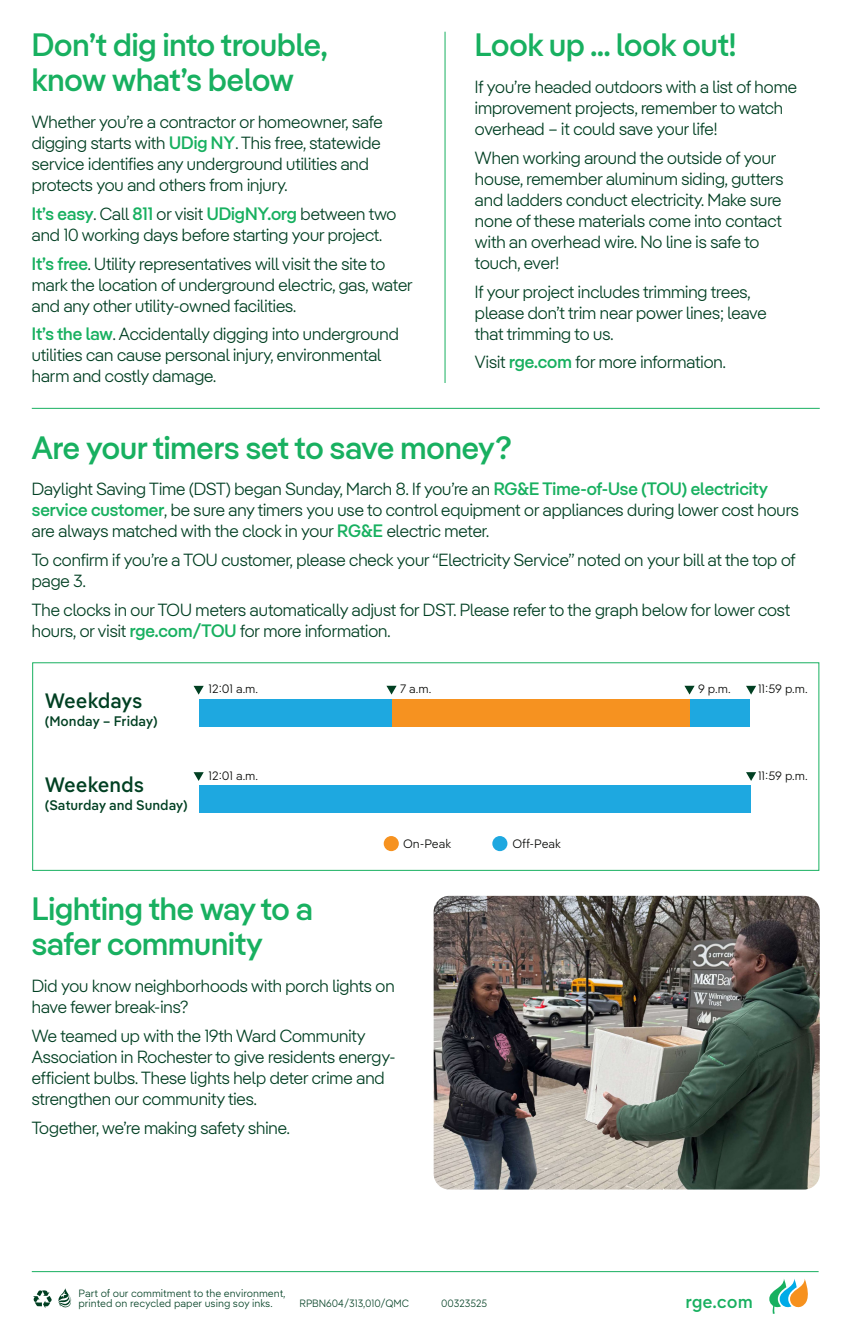
<style>
.page{position:relative;width:851px;height:1339px;background:#fff}
.page>*{position:absolute;margin:0;border:0;box-sizing:border-box;transform-origin:0 0}
.t1{font:500 31.5px/35px "Iber Pangea";color:#18b060}
.t2{font:500 20.82px "Iber Pangea Text";color:#014022;scale:.96 1}
.t3{font:300 17.5px/21px "Iber Pangea";color:#003f22}
.t4{font:500 17.5px "Iber Pangea Text";color:#18b060}
.t5{font:500 13.83px "Iber Pangea Text";color:#014022;scale:.96 1}
.t6{font:300 12.08px "Iber Pangea Text";color:#040503}
.t7{font:300 10.5px/10.5px "Iber Pangea Text";color:#003f22}
.t8{font:300 10.5px "Iber Pangea Text";color:#003f22;scale:.95 1}
.s1{font-weight:500;color:#18b060}
</style>
<div class="page">
<svg style="left:33px;top:1290px;width:19px;height:18px"></svg>
<svg style="left:58px;top:1288px;width:13px;height:19px"></svg>
<svg style="left:769px;top:1279px;width:38px;height:35px"></svg>
<hr style="left:32px;top:1271px;width:786px;height:1px;background:#18b060">
<div style="left:383px;top:836px;width:16px;height:15px;background:#f69220;border-radius:50%"></div>
<div style="left:492px;top:836px;width:15px;height:15px;background:#1ea8e0;border-radius:50%"></div>
<svg style="left:386px;top:686px;width:10px;height:8px"></svg>
<svg style="left:684px;top:686px;width:10px;height:8px"></svg>
<div style="left:199px;top:785px;width:552px;height:27px;background:#1ea8e0"></div>
<div style="left:689px;top:699px;width:61px;height:28px;background:#1ea8e0"></div>
<div style="left:391px;top:699px;width:298px;height:28px;background:#f69220"></div>
<div style="left:199px;top:699px;width:192px;height:28px;background:#1ea8e0"></div>
<svg style="left:193px;top:686px;width:11px;height:9px"></svg>
<svg style="left:746px;top:686px;width:10px;height:8px"></svg>
<svg style="left:193px;top:772px;width:11px;height:9px"></svg>
<svg style="left:746px;top:772px;width:10px;height:9px"></svg>
<div style="left:32px;top:662px;width:787px;height:209px;border:1px solid #18b060"></div>
<hr style="left:444px;top:32px;width:1px;height:351px;background:#18b060">
<hr style="left:32px;top:408px;width:787px;height:1px;background:#18b060">
<img style="left:433px;top:896px;width:386px;height:293px">
<h1 class="t1" style="left:32px;top:27px;width:297px">Don’t dig into trouble, know what’s below</h1>
<p class="t3" style="left:32px;top:111px;width:352px">Whether you’re a contractor or homeowner, safe digging starts with <span class="s1">UDig NY</span>. This free, statewide service identifies any underground utilities and protects you and others from injury.</p>
<p class="t3" style="left:32px;top:202px;width:366px"><span class="s1">It’s easy</span>. Call <span class="s1">811</span> or visit <span class="s1">UDigNY.org</span> between two and 10 working days before starting your project.</p>
<p class="t3" style="left:32px;top:252px;width:382px"><span class="s1">It’s free</span>. Utility representatives will visit the site to mark the location of underground electric, gas, water and any other utility-owned facilities.</p>
<p class="t3" style="left:32px;top:323px;width:368px"><span class="s1">It’s the law</span>. Accidentally digging into underground utilities can cause personal injury, environmental harm and costly damage.</p>
<h1 class="t1" style="left:475px;top:27px;width:263px">Look up ... look out!</h1>
<p class="t3" style="left:475px;top:76px;width:323px">If you’re headed outdoors with a list of home improvement projects, remember to watch overhead – it could save your life!</p>
<p class="t3" style="left:475px;top:146px;width:310px">When working around the outside of your house, remember aluminum siding, gutters and ladders conduct electricity. Make sure none of these materials come into contact with an overhead wire. No line is safe to touch, ever!</p>
<p class="t3" style="left:475px;top:280px;width:293px">If your project includes trimming trees, please don’t trim near power lines; leave that trimming to us.</p>
<p class="t3" style="left:475px;top:351px;width:252px">Visit <span class="s1">rge.com</span> for more information.</p>
<h1 class="t1" style="left:32px;top:429px;width:481px">Are your timers set to save money?</h1>
<p class="t3" style="left:32px;top:478px;width:768px">Daylight Saving Time (DST) began Sunday, March 8. If you’re an <span class="s1">RG&amp;E Time-of-Use (TOU) electricity service customer</span>, be sure any timers you use to control equipment or appliances during lower cost hours are always matched with the clock in your <span class="s1">RG&amp;E</span> electric meter.</p>
<p class="t3" style="left:32px;top:549px;width:765px">To confirm if you’re a TOU customer, please check your “Electricity Service” noted on your bill at the top of page 3.</p>
<p class="t3" style="left:32px;top:599px;width:759px">The clocks in our TOU meters automatically adjust for DST. Please refer to the graph below for lower cost hours, or visit <span class="s1">rge.com/TOU</span> for more information.</p>
<p class="t2" style="left:45px;top:691px;width:103px">Weekdays</p>
<p class="t5" style="left:45px;top:715px;width:119px">(Monday – Friday)</p>
<p class="t2" style="left:45px;top:775px;width:105px">Weekends</p>
<p class="t5" style="left:45px;top:799px;width:151px">(Saturday and Sunday)</p>
<p class="t6" style="left:209px;top:684px;width:51px">12:01 a.m.</p>
<p class="t6" style="left:400px;top:684px;width:33px">7 a.m.</p>
<p class="t6" style="left:698px;top:684px;width:34px">9 p.m.</p>
<p class="t6" style="left:758px;top:684px;width:51px">11:59 p.m.</p>
<p class="t6" style="left:209px;top:770px;width:51px">12:01 a.m.</p>
<p class="t6" style="left:758px;top:770px;width:51px">11:59 p.m.</p>
<p class="t6" style="left:403px;top:838px;width:50px">On-Peak</p>
<p class="t6" style="left:512px;top:838px;width:50px">Off-Peak</p>
<h1 class="t1" style="left:32px;top:890px;width:282px">Lighting the way to a safer community</h1>
<p class="t3" style="left:32px;top:975px;width:364px">Did you know neighborhoods with porch lights on have fewer break-ins?</p>
<p class="t3" style="left:32px;top:1024px;width:365px">We teamed up with the 19th Ward Community Association in Rochester to give residents energy&shy;efficient bulbs. These lights help deter crime and strengthen our community ties.</p>
<p class="t3" style="left:32px;top:1116px;width:259px">Together, we’re making safety shine.</p>
<p class="t7" style="left:78px;top:1287px;width:209px">Part of our commitment to the environment, printed on recycled paper using soy inks.</p>
<p class="t4" style="left:685px;top:1288px;width:69px">rge.com</p>
<p class="t8" style="left:299px;top:1295px;width:117px">RPBN604/313,010/QMC</p>
<p class="t8" style="left:441px;top:1295px;width:50px">00323525</p>
</div>
